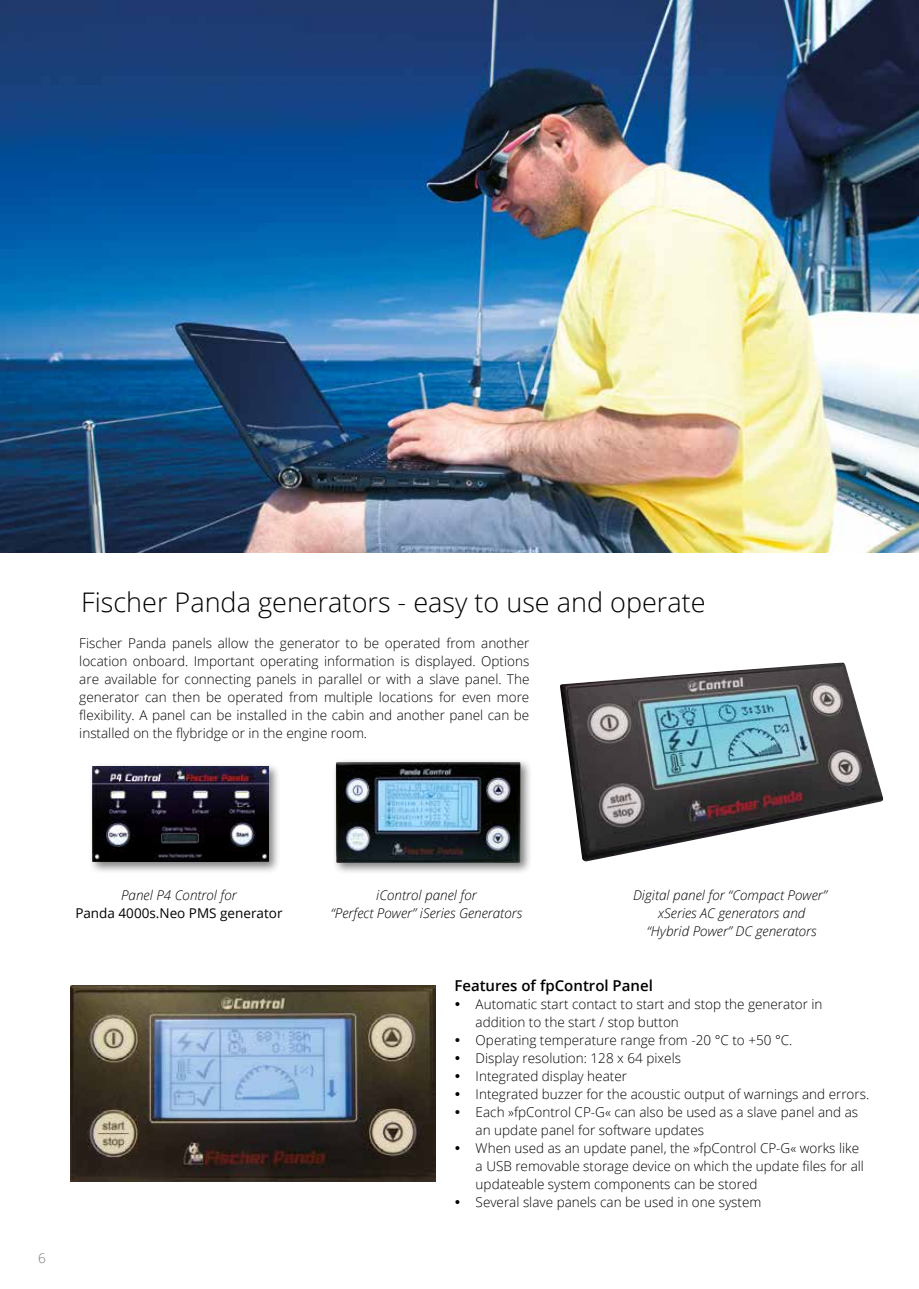
<style>
.page{position:relative;width:919px;height:1289px;background:#fff}
.page>*{position:absolute;margin:0;border:0;box-sizing:border-box;transform-origin:0 0}
.t1{font:300 27px "Open Sans";color:#000}
.t2{font:600 15px "Open Sans";color:#000}
.t3{font:300 13.5px/18px "Open Sans";color:#000;text-align:justify}
.t4{font:italic 300 13.5px/18px "Open Sans";color:#000;text-align:center}
.t5{font:13.5px "Open Sans";color:#000}
.t6{font:300 13.5px "Open Sans";color:#777776}
</style>
<div class="page">
<img style="left:0;top:0;width:918px;height:552px">
<div style="left:88px;top:762px;width:193px;height:112px;background:#000;opacity:.5"></div>
<img style="left:92px;top:766px;width:176px;height:96px">
<div style="left:332px;top:758px;width:201px;height:117px;background:#000;opacity:.5"></div>
<img style="left:336px;top:762px;width:184px;height:101px">
<img style="left:560px;top:662px;width:323px;height:199px">
<img style="left:70px;top:985px;width:365px;height:196px">
<h1 class="t1" style="left:81px;top:584px;width:626px">Fischer Panda generators - easy to use and operate</h1>
<p class="t3" style="left:79px;top:634px;width:451px">Fischer Panda panels allow the generator to be operated from another location onboard. Important operating information is displayed. Options are available for connecting panels in parallel or with a slave panel. The generator can then be operated from multiple locations for even more flexibility. A panel can be installed in the cabin and another panel can be installed on the flybridge or in the engine room.</p>
<p class="t4" style="left:121px;top:886px;width:117px">Panel P4 Control for</p>
<p class="t5" style="left:75px;top:904px;width:209px">Panda 4000s.Neo PMS generator</p>
<p class="t6" style="left:38px;top:1249px;width:9px">6</p>
<p class="t4" style="left:331px;top:886px;width:193px">iControl panel for<br>“Perfect Power” iSeries Generators</p>
<p class="t4" style="left:633px;top:886px;width:195px">Digital panel for “Compact Power” xSeries AC generators and<br>“Hybrid Power” DC generators</p>
<p class="t2" style="left:454px;top:974px;width:200px">Features of fpControl Panel</p>
<p class="t3" style="left:475px;top:994px;width:395px;text-align:left">Automatic start contact to start and stop the generator in addition to the start / stop button<br>Operating temperature range from -20 °C to +50 °C.<br>Display resolution: 128 x 64 pixels<br>Integrated display heater<br>Integrated buzzer for the acoustic output of warnings and errors.<br>Each »fpControl CP-G« can also be used as a slave panel and as an update panel for software updates<br>When used as an update panel, the »fpControl CP-G« works like a USB removable storage device on which the update files for all updateable system components can be stored<br>Several slave panels can be used in one system</p>
</div>
